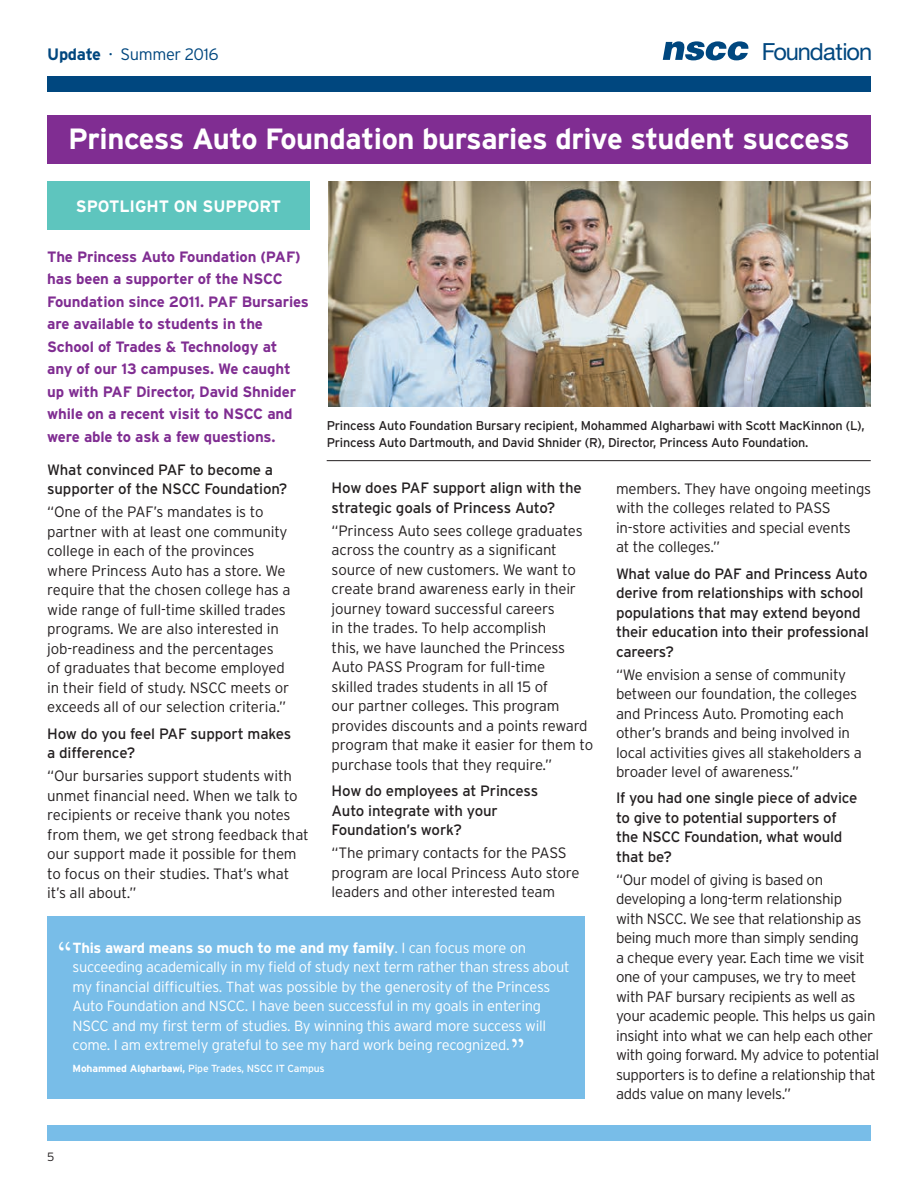
<style>
.page{position:relative;width:918px;height:1188px;background:#fff}
.page>*{position:absolute;margin:0;border:0;box-sizing:border-box;transform-origin:0 0}
.t1{font:500 38.25px "Berkeley Oldstyle IT Cby BT";color:#fff}
._2016_Heads{font:700 29.25px "Interstate";letter-spacing:-.015em;color:#fff}
.t2{font:23.7px "Helvetica Neue LT Std";letter-spacing:-.045em;color:#00477f}
._2016_Sub{font:700 16.5px "Interstate";letter-spacing:-.005em;color:#fff}
.t3{font:300 16.5px "Interstate";letter-spacing:-.02em;color:#00477f}
._2016_Body{font:300 15px/19.5px "Interstate";letter-spacing:-.015em;color:#231f20}
._2016_Body_Questions{font:15px/19.5px "Interstate";letter-spacing:-.015em;color:#231f20}
._2016_Lead_in{font:700 15px/22.5px "Interstate";letter-spacing:-.01em;color:#802d92}
.t4{font:300 14.7px/19.5px "Interstate";letter-spacing:-.02em;color:#fff}
._2016_Body-2{font:12.75px/16.5px "Interstate";letter-spacing:-.015em;color:#231f20}
.t5{font:300 12px "Interstate";color:#231f20}
.t6{font:10.35px "Interstate";letter-spacing:-.015em;color:#fff}
.s1{font-weight:700}
.s2{font-size:10.5px}
</style>
<div class="page">
<div style="left:47px;top:1126px;width:824px;height:15px;background:#78bde8"></div>
<svg style="left:663px;top:41px;width:85px;height:19px"></svg>
<div style="left:47px;top:77px;width:824px;height:15px;background:#00477f"></div>
<div style="left:47px;top:115px;width:824px;height:49px;background:#802d92"></div>
<div style="left:47px;top:916px;width:538px;height:183px;background:#78bde8"></div>
<img style="left:328px;top:182px;width:543px;height:225px">
<hr style="left:327px;top:460px;width:544px;height:1px;background:#231f20">
<div style="left:47px;top:182px;width:263px;height:48px;background:#5ec5be"></div>
<p class="t3" style="left:47px;top:45px;width:173px"><span class="s1">Update</span> <span class="s2">•</span> Summer 2016</p>
<p class="t2" style="left:762px;top:37px;width:112px">Foundation</p>
<p class="_2016_Heads" style="left:68px;top:122px;width:783px">Princess Auto Foundation bursaries drive student success</p>
<p class="_2016_Sub" style="left:76px;top:197px;width:207px">SPOTLIGHT ON SUPPORT</p>
<p class="_2016_Lead_in" style="left:47px;top:245px;width:263px">The Princess Auto Foundation (PAF) has been a supporter of the NSCC Foundation since 2011. PAF Bursaries are available to students in the School of Trades &amp; Technology at<br>any of our 13 campuses. We caught up with PAF Director, David Shnider while on a recent visit to NSCC and were able to ask a few questions.</p>
<p class="_2016_Body_Questions" style="left:47px;top:460px;width:242px">What convinced PAF to become a supporter of the NSCC Foundation?</p>
<p class="_2016_Body" style="left:47px;top:502px;width:245px">“One of the PAF’s mandates is to partner with at least one community college in each of the provinces where Princess Auto has a store. We require that the chosen college has a wide range of full-time skilled trades programs. We are also interested in job-readiness and the percentages of graduates that become employed in their field of study. NSCC meets or exceeds all of our selection criteria.”</p>
<p class="_2016_Body_Questions" style="left:47px;top:723px;width:246px">How do you feel PAF support makes a difference?</p>
<p class="_2016_Body" style="left:47px;top:766px;width:263px">“Our bursaries support students with unmet financial need. When we talk to recipients or receive thank you notes from them, we get strong feedback that our support made it possible for them to focus on their studies. That’s what it’s all about.”</p>
<p class="_2016_Body-2" style="left:327px;top:418px;width:540px">Princess Auto Foundation Bursary recipient, Mohammed Algharbawi with Scott MacKinnon (L),<br>Princess Auto Dartmouth, and David Shnider (R), Director, Princess Auto Foundation.</p>
<p class="_2016_Body_Questions" style="left:332px;top:478px;width:252px">How does PAF support align with the strategic goals of Princess Auto?</p>
<p class="_2016_Body" style="left:332px;top:521px;width:263px">“Princess Auto sees college graduates across the country as a significant source of new customers. We want to create brand awareness early in their journey toward successful careers<br>in the trades. To help accomplish<br>this, we have launched the Princess Auto PASS Program for full-time<br>skilled trades students in all 15 of<br>our partner colleges. This program provides discounts and a points reward program that make it easier for them to purchase tools that they require.”</p>
<p class="_2016_Body_Questions" style="left:332px;top:781px;width:208px">How do employees at Princess<br>Auto integrate with your<br>Foundation’s work?</p>
<p class="_2016_Body" style="left:332px;top:843px;width:250px">“The primary contacts for the PASS program are local Princess Auto store leaders and other interested team</p>
<p class="_2016_Body" style="left:616px;top:479px;width:257px">members. They have ongoing meetings with the colleges related to PASS in-store activities and special events<br>at the colleges.”</p>
<p class="_2016_Body_Questions" style="left:616px;top:563px;width:254px">What value do PAF and Princess Auto derive from relationships with school populations that may extend beyond their education into their professional careers?</p>
<p class="_2016_Body" style="left:616px;top:664px;width:247px">“We envision a sense of community between our foundation, the colleges and Princess Auto. Promoting each other’s brands and being involved in local activities gives all stakeholders a broader level of awareness.”</p>
<p class="_2016_Body_Questions" style="left:616px;top:788px;width:243px">If you had one single piece of advice to give to potential supporters of the NSCC Foundation, what would that be?</p>
<p class="_2016_Body" style="left:616px;top:870px;width:265px">“Our model of giving is based on developing a long-term relationship<br>with NSCC. We see that relationship as being much more than simply sending<br>a cheque every year. Each time we visit one of your campuses, we try to meet with PAF bursary recipients as well as your academic people. This helps us gain insight into what we can help each other with going forward. My advice to potential supporters is to define a relationship that adds value on many levels.”</p>
<p class="t1" style="left:56px;top:932px;width:18px">“</p>
<p class="t4" style="left:73px;top:938px;width:498px"><span class="s1">This award means so much to me and my family</span>. I can focus more on succeeding academically in my field of study next term rather than stress about my financial difficulties. That was possible by the generosity of the Princess Auto Foundation and NSCC. I have been successful in my goals in entering NSCC and my first term of studies. By winning this award more success will come. I am extremely grateful to see my hard work being recognized.</p>
<p class="t6" style="left:73px;top:1062px;width:254px"><span class="s1">Mohammed Algharbawi,</span> Pipe Trades, NSCC IT Campus</p>
<p class="t1" style="left:509px;top:1030px;width:18px">”</p>
<p class="t5" style="left:47px;top:1150px;width:9px">5</p>
</div>
